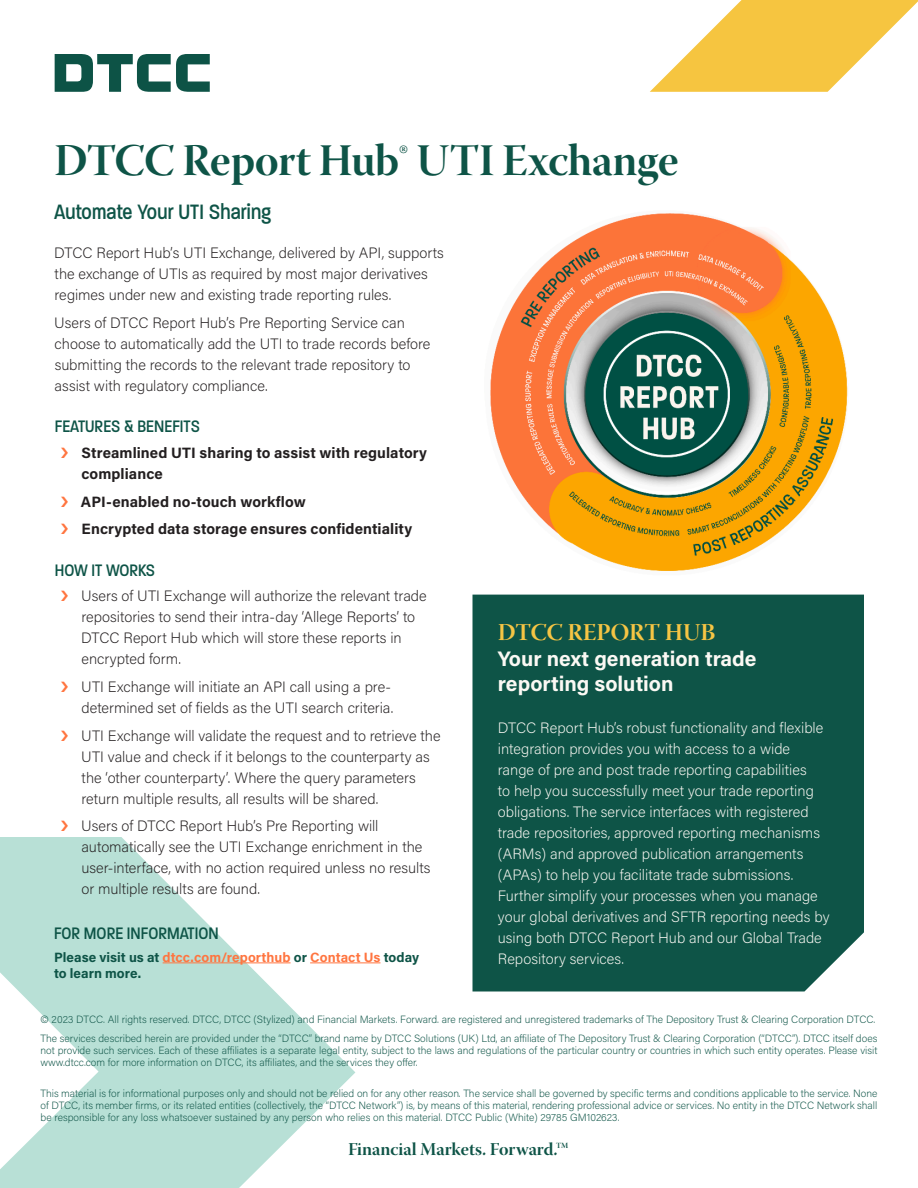
<style>
.page{position:relative;width:918px;height:1188px;background:#fff}
.page>*{position:absolute;margin:0;border:0;box-sizing:border-box;transform-origin:0 0}
.FactSheet-Headline_2020{font:45px "Warnock Pro Bold Disp";letter-spacing:-.01em;color:#0e5447}
.t1{font:24px "Warnock Pro Bold Disp";color:#f6c544}
.FactSheet-Intro_Subhead_Gray_2020{font:500 22.5px "Paralucent Condensed";letter-spacing:.005em;color:#0e5447}
.t2{font:700 21px/25.2px "Acumin Pro";color:#fbf9f4}
.FactSheet-Subhead_2020{font:500 18px "Paralucent Condensed";color:#0e5447}
.t3{font:18px "Warnock Pro Bold Disp";color:#0e5447}
.FactSheet-Body_Copy_2020{font:200 15px/21px "Acumin Pro";color:#231f20}
.t4{font:200 15px/21px "Acumin Pro";color:#fbf9f4}
.t5{font:700 15px/21px "Acumin Pro";letter-spacing:.005em;color:#231f20}
.FactSheet-Body_Copy_2020-2{font:700 13.5px "Acumin Pro";letter-spacing:.005em;color:#ff7540}
.FactSheet-Body_Copy_2020-3{font:700 13.5px "Acumin Pro";letter-spacing:.005em;color:#0e5447}
.FactSheet-Disclaimer_2020{font:200 10.5px/12px "Acumin Pro";color:#0e5447;text-align:justify}
.t6{font:7.8px "Warnock Pro Bold Disp";color:#0e5447}
.s1{color:#0e5447}
</style>
<div class="page">
<svg style="left:0;top:837px;width:355px;height:351px;fill:#b8e0d6"></svg>
<svg style="left:650px;top:0;width:268px;height:92px"></svg>
<svg style="left:55px;top:54px;width:155px;height:38px"></svg>
<img style="left:490px;top:213px;width:358px;height:358px">
<div style="left:472px;top:595px;width:392px;height:397px;background:#0e5447"></div>
<hr style="left:163px;top:963px;width:128px;height:1px;background:#ff7540">
<hr style="left:310px;top:963px;width:70px;height:1px;background:#ff7540">
<p class="FactSheet-Headline_2020" style="left:54px;top:133px;width:626px">DTCC Report Hub® UTI Exchange</p>
<p class="FactSheet-Intro_Subhead_Gray_2020" style="left:54px;top:199px;width:219px">Automate Your UTI Sharing</p>
<p class="FactSheet-Body_Copy_2020" style="left:54px;top:242px;width:391px">DTCC Report Hub’s UTI Exchange, delivered by API, supports the exchange of UTIs as required by most major derivatives regimes under new and existing trade reporting rules.</p>
<p class="FactSheet-Body_Copy_2020" style="left:54px;top:312px;width:378px">Users of DTCC Report Hub’s Pre Reporting Service can choose to automatically add the UTI to trade records before submitting the records to the relevant trade repository to assist with regulatory compliance.</p>
<p class="FactSheet-Subhead_2020" style="left:55px;top:416px;width:147px">FEATURES &amp; BENEFITS</p>
<p class="t5" style="left:81px;top:441px;width:347px">Streamlined UTI sharing to assist with regulatory compliance</p>
<p class="t5" style="left:81px;top:490px;width:226px">API-enabled no-touch workflow</p>
<p class="t5" style="left:82px;top:518px;width:332px">Encrypted data storage ensures confidentiality</p>
<p class="FactSheet-Subhead_2020" style="left:55px;top:559px;width:102px">HOW IT WORKS</p>
<p class="FactSheet-Body_Copy_2020" style="left:81px;top:585px;width:347px">Users of UTI Exchange will authorize the relevant trade repositories to send their intra-day ‘Allege Reports’ to DTCC Report Hub which will store these reports in encrypted form.</p>
<p class="FactSheet-Body_Copy_2020" style="left:81px;top:675px;width:314px">UTI Exchange will initiate an API call using a pre&shy;determined set of fields as the UTI search criteria.</p>
<p class="FactSheet-Body_Copy_2020" style="left:81px;top:724px;width:361px">UTI Exchange will validate the request and to retrieve the UTI value and check if it belongs to the counterparty as the ‘other counterparty’. Where the query parameters return multiple results, all results will be shared.</p>
<p class="FactSheet-Body_Copy_2020" style="left:81px;top:815px;width:351px">Users of DTCC Report Hub’s Pre Reporting will automatically see the UTI Exchange enrichment in the user-interface, with no action required unless no results or multiple results are found.</p>
<p class="t1" style="left:498px;top:618px;width:219px">DTCC REPORT HUB</p>
<p class="t2" style="left:498px;top:645px;width:260px">Your next generation trade reporting solution</p>
<p class="t4" style="left:498px;top:717px;width:327px">DTCC Report Hub’s robust functionality and flexible integration provides you with access to a wide range of pre and post trade reporting capabilities<br>to help you successfully meet your trade reporting obligations. The service interfaces with registered trade repositories, approved reporting mechanisms (ARMs) and approved publication arrangements (APAs) to help you facilitate trade submissions.</p>
<p class="t4" style="left:498px;top:885px;width:333px">Further simplify your processes when you manage your global derivatives and SFTR reporting needs by using both DTCC Report Hub and our Global Trade Repository services.</p>
<p class="FactSheet-Subhead_2020" style="left:54px;top:922px;width:166px">FOR MORE INFORMATION</p>
<p class="FactSheet-Body_Copy_2020-2" style="left:54px;top:947px;width:367px"><span class="s1">Please visit us at</span> dtcc.com/reporthub <span class="s1">or</span> Contact Us <span class="s1">today</span></p>
<p class="FactSheet-Body_Copy_2020-3" style="left:54px;top:964px;width:89px">to learn more.</p>
<p class="FactSheet-Disclaimer_2020" style="left:40px;top:1013px;width:836px">© 2023 DTCC. All rights reserved. DTCC, DTCC (Stylized) and Financial Markets. Forward. are registered and unregistered trademarks of The Depository Trust &amp; Clearing Corporation DTCC.</p>
<p class="FactSheet-Disclaimer_2020" style="left:40px;top:1032px;width:839px">The services described herein are provided under the “DTCC” brand name by DTCC Solutions (UK) Ltd, an affiliate of The Depository Trust &amp; Clearing Corporation (“DTCC”). DTCC itself does not provide such services. Each of these affiliates is a separate legal entity, subject to the laws and regulations of the particular country or countries in which such entity operates. Please visit www.dtcc.com for more information on DTCC, its affiliates, and the services they offer.</p>
<p class="FactSheet-Disclaimer_2020" style="left:40px;top:1086px;width:838px">This material is for informational purposes only and should not be relied on for any other reason. The service shall be governed by specific terms and conditions applicable to the service. None of DTCC, its member firms, or its related entities (collectively, the “DTCC Network”) is, by means of this material, rendering professional advice or services. No entity in the DTCC Network shall be responsible for any loss whatsoever sustained by any person who relies on this material. DTCC Public (White) 29785 GM102623.</p>
<p class="t3" style="left:348px;top:1139px;width:211px">Financial Markets. Forward.</p>
<p class="t6" style="left:556px;top:1141px;width:14px">TM</p>
</div>
